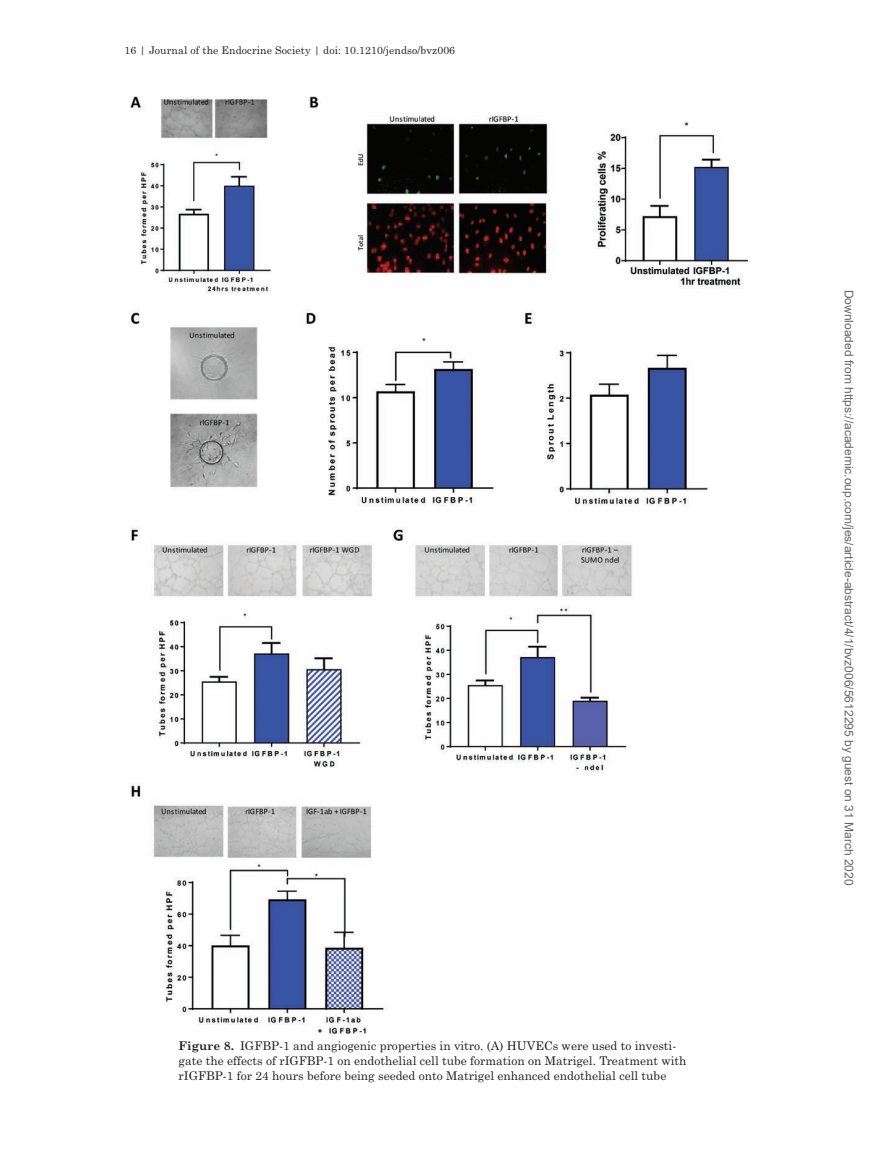
<style>
.page{position:relative;width:878px;height:1175px;background:#fff}
.page>*{position:absolute;margin:0;border:0;box-sizing:border-box;transform-origin:0 0}
.t1{font:12px/15px "Century Schoolbook Std";color:#231f20}
.t2{font:12px "Arial";color:#666}
.t3{font:10.5px "Century Schoolbook Std";letter-spacing:.01em;color:#231f20}
.s1{font-weight:700}
</style>
<div class="page">
<img style="left:130px;top:96px;width:617px;height:937px">
<p class="t3" style="left:124px;top:44px;width:332px">16 | Journal of the Endocrine Society | doi: 10.1210/jendso/bvz006</p>
<p class="t1" style="left:178px;top:1038px;width:509px"><span class="s1">Figure 8.</span> IGFBP-1 and angiogenic properties in vitro. (A) HUVECs were used to investi&shy;gate the effects of rIGFBP-1 on endothelial cell tube formation on Matrigel. Treatment with rIGFBP-1 for 24 hours before being seeded onto Matrigel enhanced endothelial cell tube</p>
<p class="t2" style="left:853px;top:290px;width:597px;rotate:90deg">Downloaded from https://academic.oup.com/jes/article-abstract/4/1/bvz006/5612295 by guest on 31 March 2020</p>
</div>
